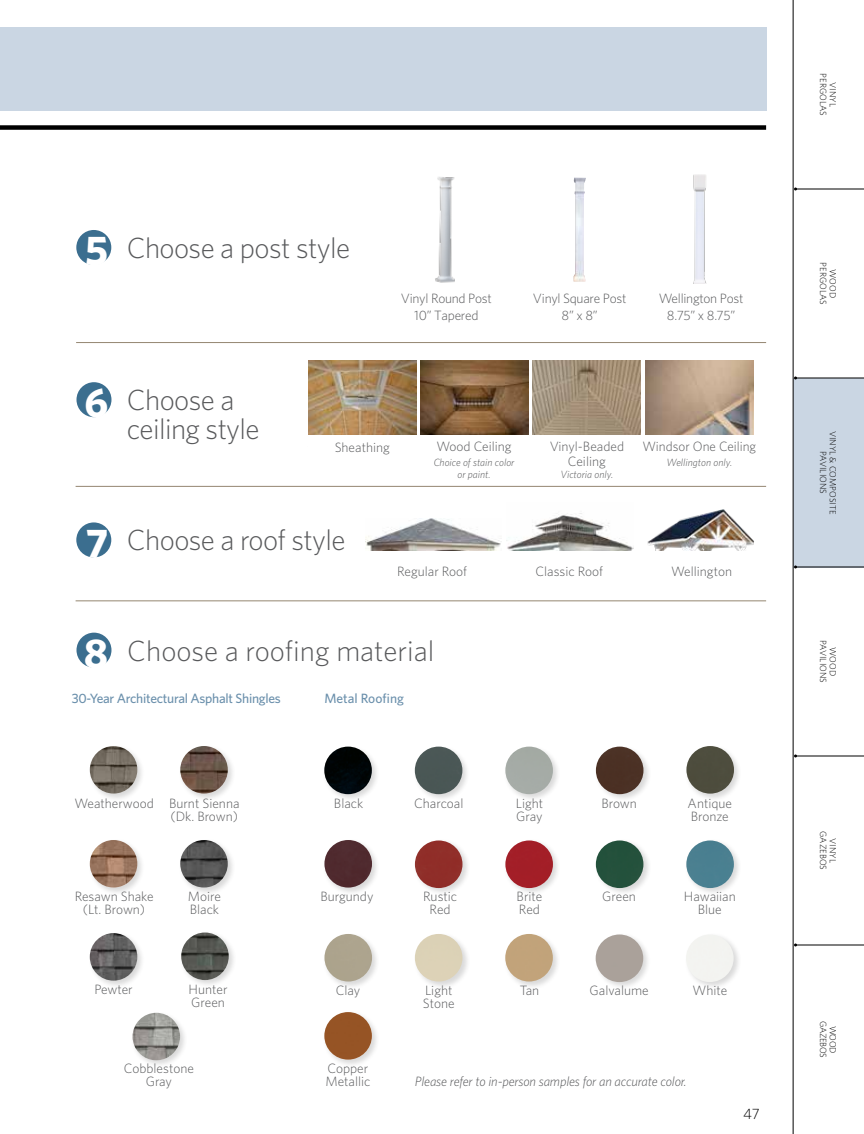
<style>
.page{position:relative;width:864px;height:1134px;background:#fff}
.page>*{position:absolute;margin:0;border:0;box-sizing:border-box;transform-origin:0 0}
.t1{font:700 41.55px "Whitney";color:#fff}
.t2{font:300 29.1px/28.5px "Whitney";letter-spacing:-.02em;color:#58595b}
.t3{font:300 29.1px "Whitney";color:#58595b}
.t4{font:300 15px "Whitney";color:#000}
.t5{font:300 13.5px/13.5px "Whitney";color:#58595b}
.t6{font:300 13.5px/16.5px "Whitney";letter-spacing:-.02em;color:#58595b;text-align:center}
.t7{font:italic 300 13.5px "Whitney";letter-spacing:-.01em;color:#58595b}
.t8{font:500 13.5px "Whitney";letter-spacing:-.02em;color:#6b90ac}
.t9{font:500 13.5px "Whitney";color:#6b90ac}
.t10{font:italic 300 10.5px/12px "Whitney";color:#58595b;text-align:center}
.t11{font:300 9px/9.8px "Whitney";color:#000;text-align:center}
.t12{font:300 9px/9.8px "Whitney";letter-spacing:-.03em;color:#000;text-align:center}
.s1{font-weight:700;font-size:41.55px;color:#fff}
</style>
<div class="page">
<hr style="left:796px;top:189px;width:68px;height:1px;background:#000">
<hr style="left:796px;top:567px;width:68px;height:1px;background:#000">
<hr style="left:796px;top:756px;width:68px;height:1px;background:#000">
<svg style="left:794px;top:754px;width:3px;height:4px"></svg>
<hr style="left:796px;top:945px;width:68px;height:1px;background:#000">
<hr style="left:793px;top:0;width:1px;height:1134px;background:#000">
<div style="left:0;top:125px;width:766px;height:5px;background:#000"></div>
<div style="left:0;top:27px;width:766px;height:83px;background:#cad6e3"></div>
<div style="left:793px;top:378px;width:71px;height:189px;background:#cad6e3"></div>
<img style="left:435px;top:177px;width:20px;height:106px">
<img style="left:574px;top:178px;width:12px;height:104px">
<img style="left:693px;top:175px;width:14px;height:109px">
<div style="left:76px;top:230px;width:35px;height:35px;background:#3b6e8f;border-radius:50%"></div>
<hr style="left:76px;top:600px;width:690px;height:1px;background:#948671">
<hr style="left:76px;top:486px;width:690px;height:1px;background:#948671">
<img style="left:507px;top:513px;width:127px;height:37px">
<img style="left:647px;top:509px;width:107px;height:41px">
<img style="left:365px;top:518px;width:136px;height:32px">
<div style="left:76px;top:633px;width:35px;height:35px;background:#3b6e8f;border-radius:50%"></div>
<div style="left:88px;top:744px;width:58px;height:58px;background:#000;opacity:.15"></div>
<img style="left:90px;top:746px;width:47px;height:48px;border-radius:24px">
<div style="left:178px;top:744px;width:58px;height:58px;background:#000;opacity:.15"></div>
<img style="left:180px;top:746px;width:48px;height:48px;border-radius:24px">
<div style="left:88px;top:838px;width:58px;height:58px;background:#000;opacity:.15"></div>
<img style="left:90px;top:840px;width:47px;height:48px;border-radius:24px">
<div style="left:178px;top:838px;width:58px;height:58px;background:#000;opacity:.15"></div>
<img style="left:180px;top:840px;width:48px;height:48px;border-radius:24px">
<div style="left:131px;top:1011px;width:57px;height:58px;background:#000;opacity:.15"></div>
<img style="left:133px;top:1013px;width:47px;height:47px;border-radius:24px">
<div style="left:88px;top:931px;width:58px;height:58px;background:#000;opacity:.15"></div>
<img style="left:90px;top:933px;width:47px;height:48px;border-radius:24px">
<div style="left:179px;top:931px;width:58px;height:57px;background:#000;opacity:.15"></div>
<img style="left:181px;top:933px;width:48px;height:47px;border-radius:24px">
<div style="left:322px;top:745px;width:58px;height:58px;background:#000;opacity:.15"></div>
<img style="left:324px;top:747px;width:48px;height:47px;border-radius:24px">
<div style="left:413px;top:745px;width:58px;height:58px;background:#000;opacity:.15"></div>
<div style="left:415px;top:747px;width:47px;height:47px;background:#4a5755;border-radius:24px"></div>
<div style="left:503px;top:745px;width:58px;height:58px;background:#000;opacity:.15"></div>
<div style="left:505px;top:747px;width:48px;height:47px;background:#a5aba6;border-radius:24px"></div>
<div style="left:594px;top:745px;width:58px;height:58px;background:#000;opacity:.15"></div>
<div style="left:596px;top:747px;width:47px;height:47px;background:#4b3124;border-radius:24px"></div>
<div style="left:504px;top:839px;width:57px;height:57px;background:#000;opacity:.15"></div>
<div style="left:505px;top:840px;width:48px;height:48px;background:#a31e27;border-radius:24px"></div>
<div style="left:684px;top:839px;width:58px;height:57px;background:#000;opacity:.15"></div>
<div style="left:686px;top:840px;width:48px;height:48px;background:#4a8090;border-radius:24px"></div>
<div style="left:413px;top:839px;width:58px;height:57px;background:#000;opacity:.15"></div>
<div style="left:415px;top:840px;width:48px;height:48px;background:#902e29;border-radius:24px"></div>
<div style="left:323px;top:838px;width:57px;height:58px;background:#000;opacity:.15"></div>
<div style="left:324px;top:840px;width:48px;height:48px;background:#502a2f;border-radius:24px"></div>
<div style="left:594px;top:839px;width:58px;height:57px;background:#000;opacity:.15"></div>
<div style="left:596px;top:840px;width:47px;height:48px;background:#23513c;border-radius:24px"></div>
<div style="left:684px;top:933px;width:58px;height:57px;background:#000;opacity:.15"></div>
<div style="left:686px;top:934px;width:48px;height:48px;background:#f3f3f0;border-radius:24px"></div>
<div style="left:323px;top:932px;width:57px;height:58px;background:#000;opacity:.15"></div>
<div style="left:324px;top:934px;width:48px;height:48px;background:#ada48e;border-radius:24px"></div>
<div style="left:413px;top:932px;width:58px;height:58px;background:#000;opacity:.15"></div>
<div style="left:415px;top:934px;width:47px;height:48px;background:#dcd2b7;border-radius:24px"></div>
<div style="left:503px;top:932px;width:58px;height:58px;background:#000;opacity:.15"></div>
<div style="left:505px;top:934px;width:48px;height:48px;background:#c2a37a;border-radius:24px"></div>
<div style="left:594px;top:933px;width:58px;height:57px;background:#000;opacity:.15"></div>
<div style="left:596px;top:934px;width:47px;height:48px;background:#aaa19a;border-radius:24px"></div>
<div style="left:685px;top:744px;width:57px;height:58px;background:#000;opacity:.15"></div>
<div style="left:686px;top:746px;width:48px;height:48px;background:#4d4d3d;border-radius:24px"></div>
<div style="left:76px;top:382px;width:35px;height:35px;background:#3b6e8f;border-radius:50%"></div>
<hr style="left:76px;top:342px;width:690px;height:1px;background:#948671">
<div style="left:76px;top:522px;width:35px;height:35px;background:#3b6e8f;border-radius:50%"></div>
<img style="left:420px;top:361px;width:108px;height:73px">
<img style="left:645px;top:361px;width:108px;height:73px">
<img style="left:308px;top:361px;width:108px;height:73px">
<img style="left:533px;top:361px;width:108px;height:73px">
<div style="left:322px;top:1010px;width:58px;height:58px;background:#000;opacity:.15"></div>
<img style="left:324px;top:1012px;width:48px;height:48px;border-radius:24px">
<h2 class="t2" style="left:85px;top:233px;width:266px"><span class="s1">5</span> Choose a post style</h2>
<p class="t6" style="left:401px;top:290px;width:93px">Vinyl Round Post<br>10” Tapered</p>
<p class="t6" style="left:533px;top:290px;width:95px">Vinyl Square Post<br>8” x 8”</p>
<p class="t6" style="left:659px;top:290px;width:86px">Wellington Post<br>8.75” x 8.75”</p>
<h1 class="t1" style="left:84px;top:378px;width:26px">6</h1>
<h1 class="t1" style="left:86px;top:519px;width:24px">7</h1>
<h2 class="t2" style="left:127px;top:385px;width:134px">Choose a ceiling style</h2>
<p class="t5" style="left:308px;top:440px;width:110px">Ceiling or Sheathing</p>
<p class="t5" style="left:643px;top:440px;width:115px">Windsor One Ceiling</p>
<p class="t10" style="left:667px;top:456px;width:67px">Wellington only.</p>
<p class="t5" style="left:335px;top:440px;width:57px">Sheathing</p>
<p class="t5" style="left:550px;top:439px;width:76px;line-height:15px;text-align:center">Vinyl-Beaded<br>Ceiling</p>
<p class="t10" style="left:561px;top:468px;width:54px">Victoria only.</p>
<p class="t5" style="left:436px;top:440px;width:77px">Wood Ceiling</p>
<p class="t10" style="left:434px;top:456px;width:82px">Choice of stain color or paint.</p>
<h2 class="t2" style="left:127px;top:525px;width:220px">Choose a roof style</h2>
<p class="t5" style="left:397px;top:564px;width:72px">Regular Roof</p>
<p class="t5" style="left:536px;top:564px;width:69px">Classic Roof</p>
<p class="t5" style="left:671px;top:564px;width:62px">Wellington</p>
<h2 class="t3" style="left:84px;top:634px;width:352px"><span class="s1">8</span> Choose a roofing material</h2>
<p class="t8" style="left:72px;top:690px;width:211px">30-Year Architectural Asphalt Shingles</p>
<p class="t9" style="left:324px;top:690px;width:81px">Metal Roofing</p>
<p class="t5" style="left:74px;top:796px;width:167px;text-align:right">Weatherwood Burnt Sienna (Dk. Brown)</p>
<p class="t5" style="left:334px;top:796px;width:31px">Black</p>
<p class="t5" style="left:414px;top:796px;width:51px">Charcoal</p>
<p class="t5" style="left:516px;top:796px;width:29px">Light<br>Gray</p>
<p class="t5" style="left:601px;top:796px;width:37px">Brown</p>
<p class="t5" style="left:688px;top:796px;width:46px">Antique<br>Bronze</p>
<p class="t5" style="left:75px;top:889px;width:80px;text-align:center">Resawn Shake (Lt. Brown)</p>
<p class="t5" style="left:188px;top:889px;width:35px">Moire<br>Black</p>
<p class="t5" style="left:320px;top:889px;width:55px">Burgundy</p>
<p class="t5" style="left:602px;top:889px;width:35px">Green</p>
<p class="t5" style="left:423px;top:889px;width:36px;text-align:center">Rustic<br>Red</p>
<p class="t5" style="left:517px;top:889px;width:27px">Brite<br>Red</p>
<p class="t5" style="left:684px;top:889px;width:53px;text-align:center">Hawaiian<br>Blue</p>
<p class="t5" style="left:94px;top:982px;width:40px">Pewter</p>
<p class="t5" style="left:189px;top:982px;width:40px">Hunter<br>Green</p>
<p class="t5" style="left:336px;top:983px;width:26px">Clay</p>
<p class="t5" style="left:425px;top:983px;width:29px">Light</p>
<p class="t5" style="left:692px;top:983px;width:36px">White</p>
<p class="t5" style="left:423px;top:997px;width:33px">Stone</p>
<p class="t5" style="left:520px;top:983px;width:21px">Tan</p>
<p class="t5" style="left:590px;top:983px;width:61px">Galvalume</p>
<p class="t5" style="left:124px;top:1061px;width:72px;text-align:center">Cobblestone<br>Gray</p>
<p class="t5" style="left:325px;top:1061px;width:47px">Copper<br>Metallic</p>
<p class="t7" style="left:415px;top:1073px;width:273px">Please refer to in-person samples for an accurate color.</p>
<p class="t4" style="left:743px;top:1105px;width:18px">47</p>
<p class="t11" style="left:838px;top:73px;width:44px;rotate:90deg">VINYL<br>PERGOLAS</p>
<p class="t11" style="left:838px;top:262px;width:44px;rotate:90deg">WOOD<br>PERGOLAS</p>
<p class="t11" style="left:838px;top:431px;width:85px;rotate:90deg">VINYL &amp; COMPOSITE<br>PAVILIONS</p>
<p class="t11" style="left:838px;top:640px;width:44px;rotate:90deg">WOOD<br>PAVILIONS</p>
<p class="t11" style="left:838px;top:831px;width:40px;rotate:90deg">VINYL<br>GAZEBOS</p>
<p class="t12" style="left:838px;top:1021px;width:39px;rotate:90deg">WOOD<br>GAZEBOS</p>
</div>
